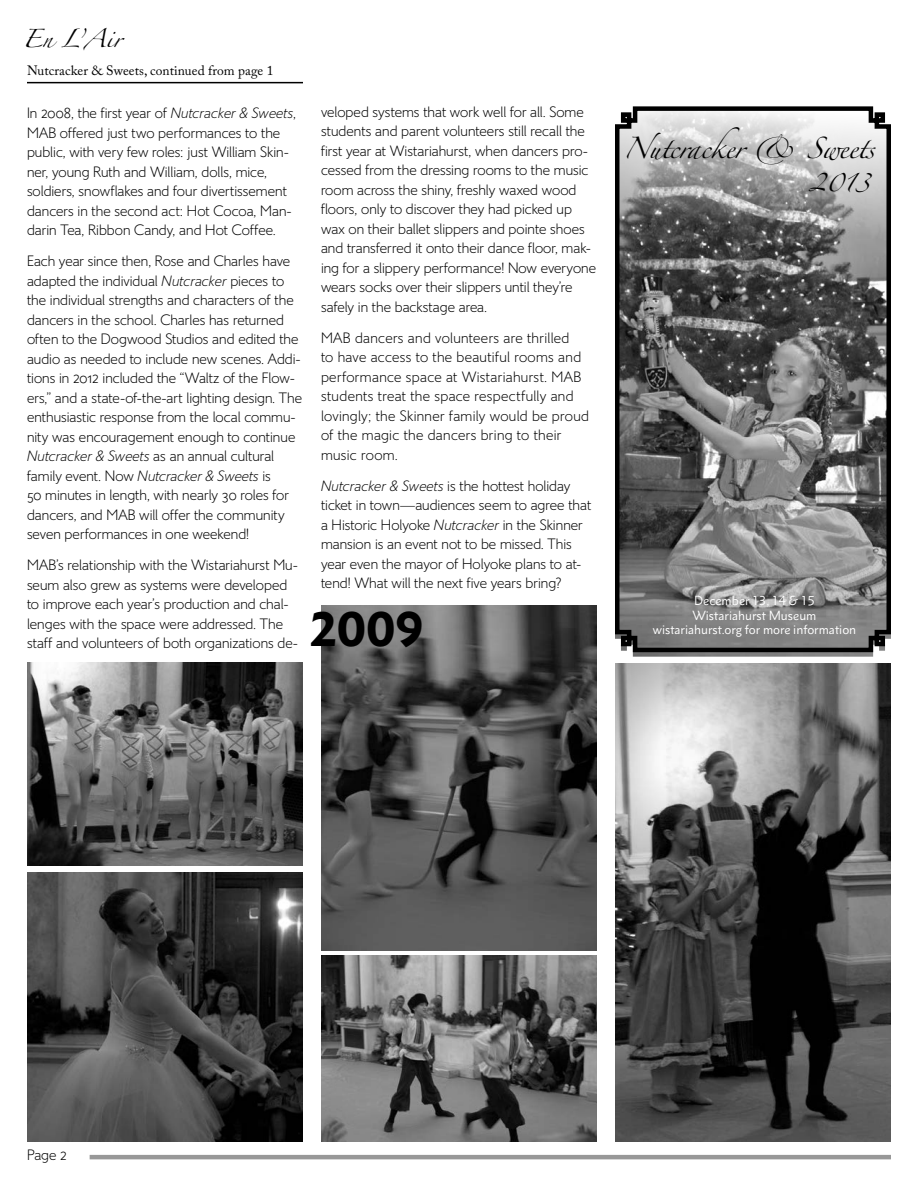
<style>
.page{position:relative;width:918px;height:1188px;background:#fff}
.page>*{position:absolute;margin:0;border:0;box-sizing:border-box;transform-origin:0 0}
.t1{font:900 45px "Metro Nova Pro";color:#000}
.t2{font:19.5px "Zapfino";letter-spacing:-.02em;color:#000}
.t3{font:16.5px "Zapfino";color:#000}
.t4{font:300 15px/19.5px "CC Art Sans";letter-spacing:.005em;color:#000}
.t5{font:300 15px/19.5px "CC Art Sans";letter-spacing:.025em;color:#000}
.t6{font:13.5px "Adobe Caslon Pro";letter-spacing:.005em;color:#000}
.t7{font:12px/14.4px "Metro Nova Pro";color:#fff;text-align:center}
.s1{font-style:italic}
</style>
<div class="page">
<hr style="left:90px;top:1155px;width:801px;height:4px;background:#989898">
<hr style="left:27px;top:82px;width:276px;height:1px;background:#000">
<svg style="left:615px;top:106px;width:276px;height:548px;background:#777"></svg>
<img style="left:321px;top:605px;width:276px;height:345px">
<img style="left:27px;top:663px;width:276px;height:202px">
<img style="left:615px;top:663px;width:276px;height:479px">
<img style="left:27px;top:872px;width:276px;height:270px">
<img style="left:321px;top:956px;width:276px;height:186px">
<p class="t3" style="left:22px;top:32px;width:100px">En L’Air</p>
<p class="t6" style="left:27px;top:63px;width:248px">Nutcracker &amp; Sweets, continued from page 1</p>
<p class="t4" style="left:27px;top:103px;width:271px">In 2008, the first year of <span class="s1">Nutcracker &amp; Sweets</span>, MAB offered just two performances to the public, with very few roles: just William Skin&shy;ner, young Ruth and William, dolls, mice, soldiers, snowflakes and four divertissement dancers in the second act: Hot Cocoa, Man&shy;darin Tea, Ribbon Candy, and Hot Coffee.</p>
<p class="t4" style="left:27px;top:251px;width:277px">Each year since then, Rose and Charles have adapted the individual <span class="s1">Nutcracker</span> pieces to the individual strengths and characters of the dancers in the school. Charles has returned often to the Dogwood Studios and edited the audio as needed to include new scenes. Addi&shy;tions in 2012 included the “Waltz of the Flow&shy;ers,” and a state-of-the-art lighting design. The enthusiastic response from the local commu&shy;nity was encouragement enough to continue <span class="s1">Nutcracker &amp; Sweets</span> as an annual cultural family event. Now <span class="s1">Nutcracker &amp; Sweets</span> is<br>50 minutes in length, with nearly 30 roles for dancers, and MAB will offer the community seven performances in one weekend!</p>
<p class="t4" style="left:27px;top:555px;width:273px">MAB’s relationship with the Wistariahurst Mu&shy;seum also grew as systems were developed to improve each year’s production and chal&shy;lenges with the space were addressed. The staff and volunteers of both organizations de-</p>
<p class="t4" style="left:321px;top:102px;width:277px">veloped systems that work well for all. Some students and parent volunteers still recall the first year at Wistariahurst, when dancers pro&shy;cessed from the dressing rooms to the music room across the shiny, freshly waxed wood floors, only to discover they had picked up wax on their ballet slippers and pointe shoes and transferred it onto their dance floor, mak&shy;ing for a slippery performance! Now everyone wears socks over their slippers until they’re safely in the backstage area.</p>
<p class="t5" style="left:321px;top:328px;width:270px">MAB dancers and volunteers are thrilled<br>to have access to the beautiful rooms and performance space at Wistariahurst. MAB students treat the space respectfully and lovingly; the Skinner family would be proud of the magic the dancers bring to their music room.</p>
<p class="t4" style="left:321px;top:476px;width:272px"><span class="s1">Nutcracker &amp; Sweets</span> is the hottest holiday ticket in town—audiences seem to agree that a Historic Holyoke <span class="s1">Nutcracker</span> in the Skinner mansion is an event not to be missed. This year even the mayor of Holyoke plans to at&shy;tend! What will the next five years bring?</p>
<h1 class="t1" style="left:309px;top:600px;width:116px">2009</h1>
<h2 class="t2" style="left:623px;top:140px;width:253px">Nutcracker &amp; Sweets</h2>
<p class="t3" style="left:809px;top:176px;width:62px">2013</p>
<p class="t7" style="left:653px;top:593px;width:205px">December 13, 14 &amp; 15<br>Wistariahurst Museum wistariahurst.org for more information</p>
<p class="t4" style="left:27px;top:1145px;width:41px">Page 2</p>
</div>
